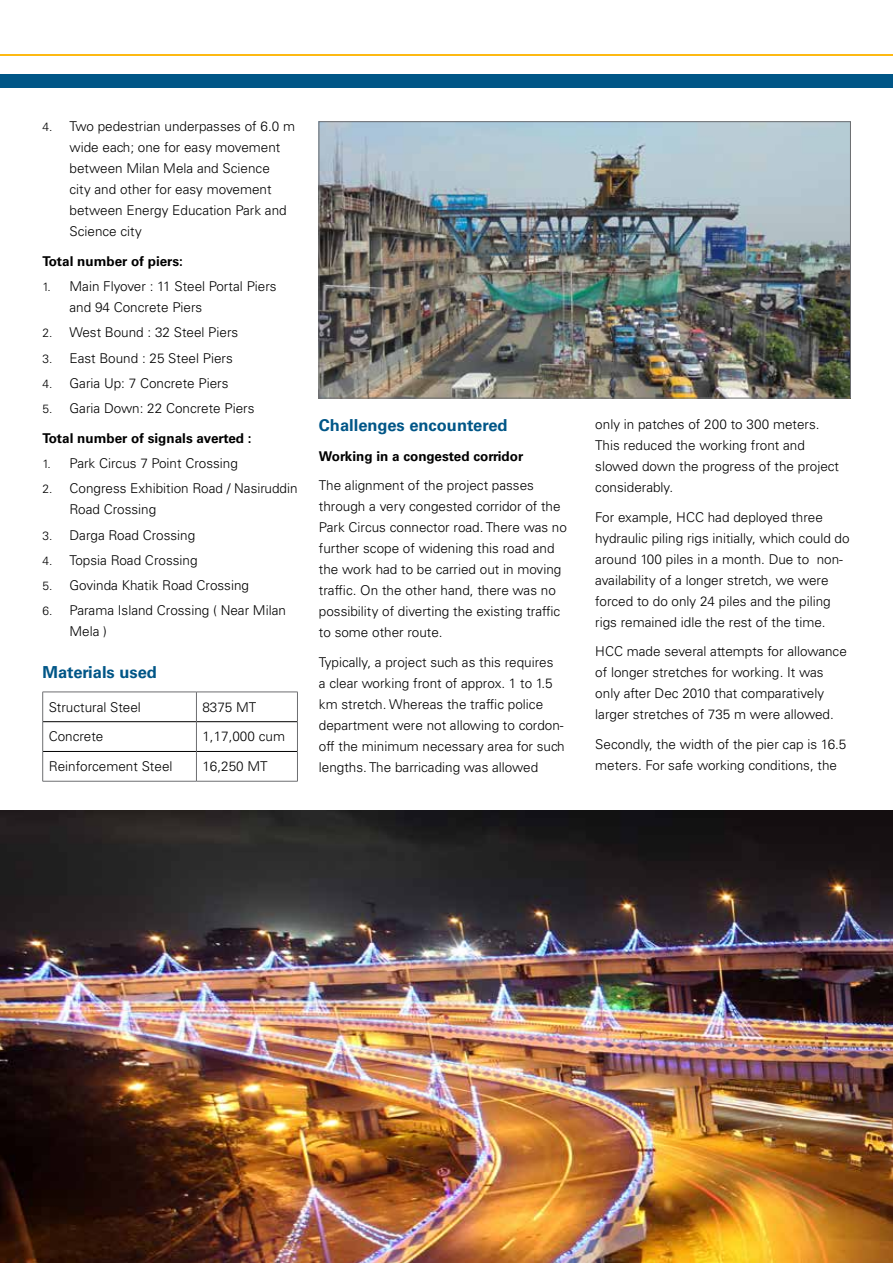
<style>
.page{position:relative;width:893px;height:1263px;background:#fff}
.page>*{position:absolute;margin:0;border:0;box-sizing:border-box;transform-origin:0 0}
.t1{font:700 16.5px "Univers LT Pro 65";color:#005687}
.t2{font:300 13.5px/21px "Univers LT Std";color:#000}
.t3{font:700 13.5px "Univers LT Pro 65";color:#000}
.s1{font-size:12px}
</style>
<div class="page">
<div style="left:0;top:75px;width:893px;height:13px;background:#005687"></div>
<hr style="left:0;top:54px;width:893px;height:1px;background:#fdb913">
<img style="left:0;top:810px;width:893px;height:453px">
<img style="left:321px;top:123px;width:528px;height:273px">
<div style="left:319px;top:121px;width:532px;height:277px;border:1px solid #6d6e71"></div>
<hr style="left:43px;top:721px;width:153px;height:1px;background:#000">
<hr style="left:197px;top:721px;width:100px;height:1px;background:#000">
<hr style="left:43px;top:751px;width:153px;height:1px;background:#000">
<hr style="left:197px;top:751px;width:100px;height:1px;background:#000">
<hr style="left:43px;top:692px;width:153px;height:1px;background:#6d6e71">
<hr style="left:42px;top:692px;width:1px;height:30px;background:#6d6e71">
<hr style="left:196px;top:692px;width:102px;height:1px;background:#6d6e71">
<hr style="left:196px;top:692px;width:1px;height:30px;background:#6d6e71">
<hr style="left:297px;top:692px;width:1px;height:30px;background:#6d6e71">
<svg style="left:42px;top:722px;width:1px;height:29px"></svg>
<svg style="left:196px;top:722px;width:1px;height:29px"></svg>
<svg style="left:297px;top:722px;width:1px;height:29px"></svg>
<hr style="left:42px;top:751px;width:1px;height:30px;background:#6d6e71">
<hr style="left:196px;top:751px;width:1px;height:30px;background:#6d6e71">
<hr style="left:297px;top:751px;width:1px;height:30px;background:#6d6e71">
<hr style="left:43px;top:781px;width:153px;height:1px;background:#6d6e71">
<hr style="left:196px;top:781px;width:102px;height:1px;background:#6d6e71">
<p class="t2" style="left:70px;top:116px;width:227px;text-indent:-27px"><span class="s1">4.</span> Two pedestrian underpasses of 6.0 m wide each; one for easy movement between Milan Mela and Science<br>city and other for easy movement between Energy Education Park and<br>Science city</p>
<p class="t3" style="left:43px;top:253px;width:142px">Total number of piers:</p>
<p class="t2" style="left:70px;top:276px;width:209px;text-indent:-27px"><span class="s1">1.</span> Main Flyover : 11 Steel Portal Piers and 94 Concrete Piers</p>
<p class="t2" style="left:43px;top:322px;width:197px"><span class="s1">2.</span> West Bound : 32 Steel Piers</p>
<p class="t2" style="left:43px;top:347px;width:192px"><span class="s1">3.</span> East Bound : 25 Steel Piers</p>
<p class="t2" style="left:43px;top:373px;width:188px"><span class="s1">4.</span> Garia Up: 7 Concrete Piers</p>
<p class="t2" style="left:43px;top:398px;width:214px"><span class="s1">5.</span> Garia Down: 22 Concrete Piers</p>
<p class="t3" style="left:43px;top:430px;width:211px">Total number of signals averted :</p>
<p class="t2" style="left:43px;top:453px;width:197px"><span class="s1">1.</span> Park Circus 7 Point Crossing</p>
<p class="t2" style="left:70px;top:478px;width:230px;text-indent:-27px"><span class="s1">2.</span> Congress Exhibition Road / Nasiruddin<br>Road Crossing</p>
<p class="t2" style="left:43px;top:524px;width:154px"><span class="s1">3.</span> Darga Road Crossing</p>
<p class="t2" style="left:43px;top:549px;width:156px"><span class="s1">4.</span> Topsia Road Crossing</p>
<p class="t2" style="left:43px;top:575px;width:208px"><span class="s1">5.</span> Govinda Khatik Road Crossing</p>
<p class="t2" style="left:70px;top:600px;width:218px;text-indent:-27px"><span class="s1">6.</span> Parama Island Crossing ( Near Milan<br>Mela )</p>
<p class="t1" style="left:43px;top:663px;width:116px">Materials used</p>
<p class="t2" style="left:49px;top:696px;width:94px">Structural Steel</p>
<p class="t2" style="left:202px;top:696px;width:56px">8375 MT</p>
<p class="t2" style="left:49px;top:726px;width:56px">Concrete</p>
<p class="t2" style="left:202px;top:726px;width:84px">1,17,000 cum</p>
<p class="t2" style="left:49px;top:756px;width:125px">Reinforcement Steel</p>
<p class="t2" style="left:202px;top:756px;width:67px">16,250 MT</p>
<p class="t1" style="left:319px;top:416px;width:190px">Challenges encountered</p>
<p class="t3" style="left:319px;top:448px;width:206px">Working in a congested corridor</p>
<p class="t2" style="left:319px;top:475px;width:250px">The alignment of the project passes through a very congested corridor of the Park Circus connector road. There was no further scope of widening this road and the work had to be carried out in moving traffic. On the other hand, there was no possibility of diverting the existing traffic to some other route.</p>
<p class="t2" style="left:319px;top:652px;width:247px">Typically, a project such as this requires<br>a clear working front of approx. 1 to 1.5 km stretch. Whereas the traffic police department were not allowing to cordon&shy;off the minimum necessary area for such lengths. The barricading was allowed</p>
<p class="t2" style="left:595px;top:414px;width:245px">only in patches of 200 to 300 meters.<br>This reduced the working front and slowed down the progress of the project considerably.</p>
<p class="t2" style="left:595px;top:506px;width:256px">For example, HCC had deployed three hydraulic piling rigs initially, which could do around 100 piles in a month. Due to non&shy;availability of a longer stretch, we were forced to do only 24 piles and the piling rigs remained idle the rest of the time.</p>
<p class="t2" style="left:595px;top:641px;width:253px">HCC made several attempts for allowance of longer stretches for working. It was only after Dec 2010 that comparatively larger stretches of 735 m were allowed.</p>
<p class="t2" style="left:595px;top:733px;width:253px">Secondly, the width of the pier cap is 16.5 meters. For safe working conditions, the</p>
</div>
